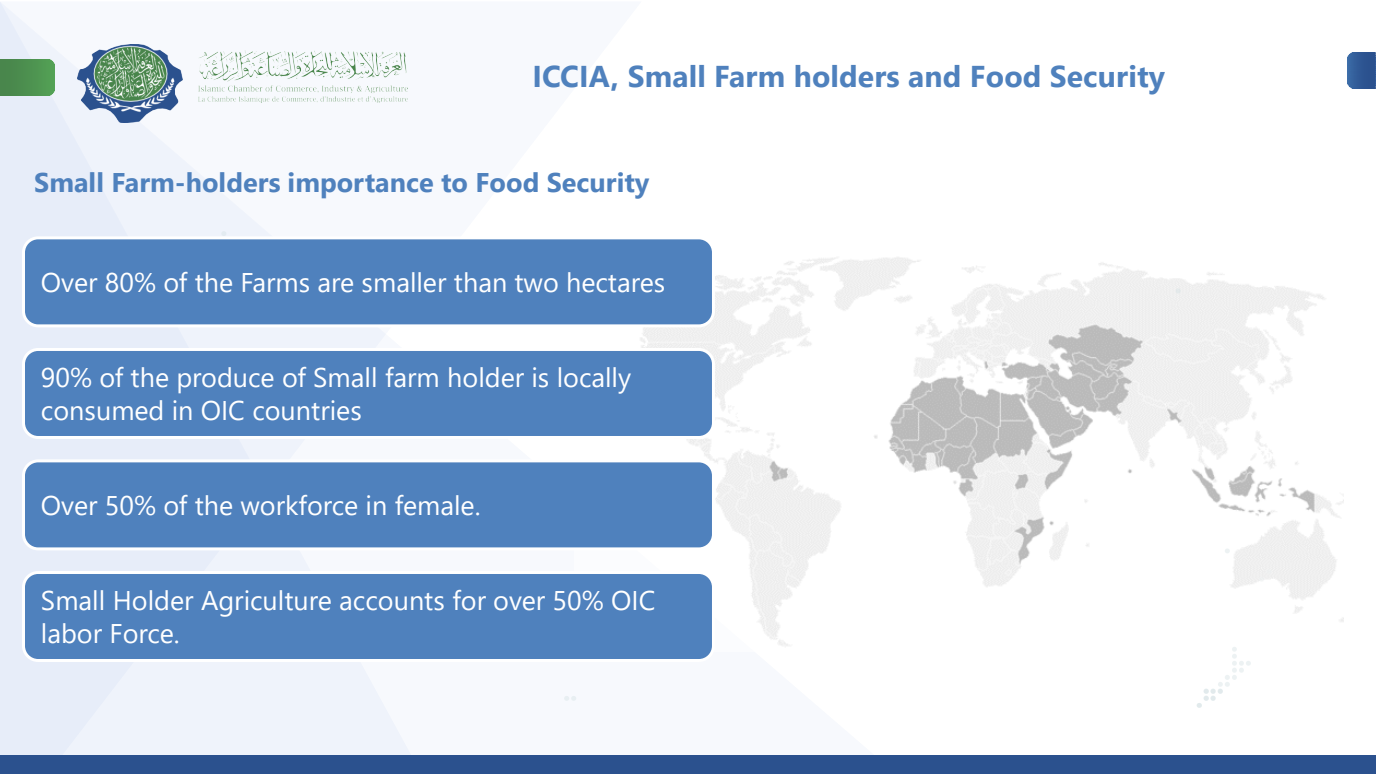
<style>
.page{position:relative;width:1376px;height:774px;background:#fff}
.page>*{position:absolute;margin:0;border:0;box-sizing:border-box;transform-origin:0 0}
.t1{font:700 30px "Segoe UI";letter-spacing:.005em;color:#4f81bd}
.t2{font:27px/32.4px "Segoe UI";color:#fff}
.t3{font:700 27px "Segoe UI";color:#4f81bd}
</style>
<div class="page">
<svg style="left:0;top:2px;width:577px;height:753px"></svg>
<img style="left:575px;top:257px;width:768px;height:389px">
<svg style="left:1224px;top:548px;width:6px;height:5px"></svg>
<svg style="left:1259px;top:569px;width:13px;height:12px"></svg>
<svg style="left:1175px;top:288px;width:5px;height:6px"></svg>
<svg style="left:564px;top:696px;width:12px;height:5px"></svg>
<svg style="left:221px;top:231px;width:5px;height:5px"></svg>
<div style="left:0;top:755px;width:1375px;height:19px;background:#2b518e"></div>
<img style="left:77px;top:44px;width:106px;height:79px">
<img style="left:198px;top:51px;width:210px;height:51px">
<img style="left:0;top:60px;width:54px;height:35px">
<img style="left:1347px;top:53px;width:28px;height:35px">
<svg style="left:1197px;top:647px;width:54px;height:61px"></svg>
<div style="left:23px;top:238px;width:690px;height:88px;background:#4f81bd;border-radius:15px"></div>
<div style="left:22px;top:236px;width:693px;height:91px;border:3px solid #fff;border-radius:15px"></div>
<div style="left:22px;top:348px;width:693px;height:91px;background:#4f81bd;border:3px solid #fff;border-radius:15px"></div>
<div style="left:22px;top:459px;width:693px;height:91px;background:#4f81bd;border:3px solid #fff;border-radius:15px"></div>
<div style="left:22px;top:571px;width:693px;height:91px;background:#4f81bd;border:3px solid #fff;border-radius:15px"></div>
<p class="t1" style="left:532px;top:48px;width:634px">ICCIA, Small Farm holders and Food Security</p>
<p class="t3" style="left:34px;top:157px;width:616px">Small Farm-holders importance to Food Security</p>
<p class="t2" style="left:41px;top:264px;width:626px">Over 80% of the Farms are smaller than two hectares</p>
<p class="t2" style="left:41px;top:359px;width:592px">90% of the produce of Small farm holder is locally consumed in OIC countries</p>
<p class="t2" style="left:41px;top:487px;width:441px">Over 50% of the workforce in female.</p>
<p class="t2" style="left:41px;top:582px;width:616px">Small Holder Agriculture accounts for over 50% OIC labor Force.</p>
</div>
